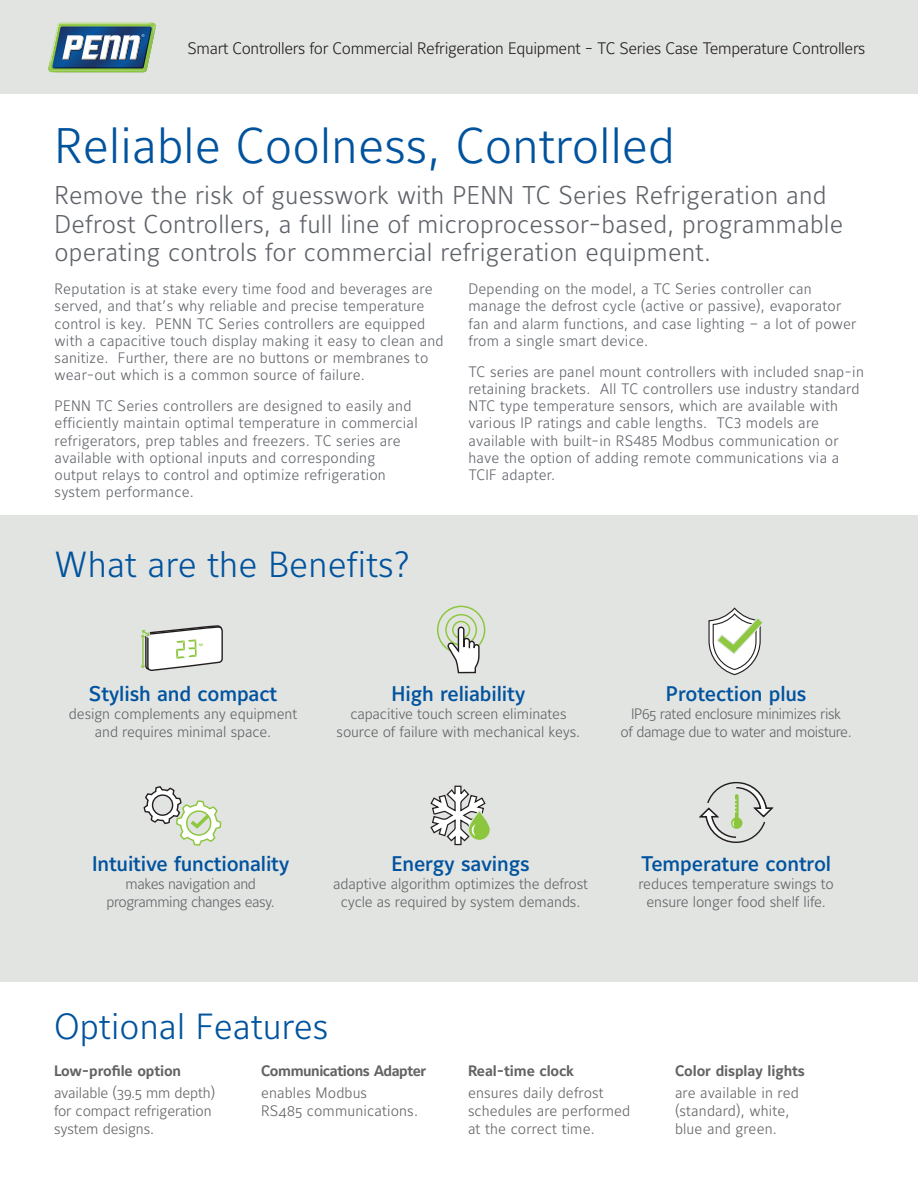
<style>
.page{position:relative;width:918px;height:1188px;background:#fff}
.page>*{position:absolute;margin:0;border:0;box-sizing:border-box;transform-origin:0 0}
.t1{font:300 49.5px "Maurea Jci Lf ML";letter-spacing:.005em;color:#01539e}
.t2{font:300 36px "Maurea Jci Lf ML";letter-spacing:.005em;color:#01539e}
.t3{font:300 25.5px/28.5px "Maurea Jci Lf ML";letter-spacing:.01em;color:#5f6369}
.t4{font:500 21px "Maurea Jci Lf ML";letter-spacing:-.01em;color:#01539e}
.Header_Bar_Text{font:300 16.5px "Maurea Jci Tf ML";letter-spacing:-.02em;color:#231f20}
.t5{font:300 15px/17.2px "Maurea Jci Lf ML";letter-spacing:.015em;color:#5f6369}
.t6{font:300 15px/18px "Maurea";letter-spacing:-.01em;color:#636366;text-align:center}
.t7{font:300 15px/18px "Maurea";letter-spacing:.01em;color:#636366}
.t8{font:300 15px/18px "Maurea";letter-spacing:-.03em;color:#636366;text-align:center}
.t9{font:700 15px "Maurea Jci Lf ML";letter-spacing:-.01em;color:#636366}
.t10{font:700 15px "Maurea Jci Lf ML";letter-spacing:-.03em;color:#636366}
</style>
<div class="page">
<div style="left:0;top:0;width:918px;height:94px;background:#e2e4e2"></div>
<svg style="left:48px;top:23px;width:108px;height:50px;background:#729398"></svg>
<div style="left:0;top:516px;width:918px;height:466px;background:#e2e4e2"></div>
<div style="left:437px;top:606px;width:48px;height:48px;border:1px solid #8bc63e;border-radius:50%"></div>
<svg style="left:445px;top:613px;width:35px;height:61px"></svg>
<svg style="left:143px;top:786px;width:79px;height:60px"></svg>
<svg style="left:468px;top:811px;width:22px;height:29px"></svg>
<div style="left:468px;top:810px;width:23px;height:31px;border:1px solid #e2e4e2;border-radius:11px"></div>
<svg style="left:430px;top:785px;width:57px;height:61px"></svg>
<svg style="left:708px;top:607px;width:55px;height:69px"></svg>
<svg style="left:141px;top:625px;width:82px;height:46px"></svg>
<svg style="left:699px;top:781px;width:75px;height:62px"></svg>
<p class="Header_Bar_Text" style="left:188px;top:38px;width:679px">Smart Controllers for Commercial Refrigeration Equipment - TC Series Case Temperature Controllers</p>
<p class="t1" style="left:55px;top:115px;width:622px">Reliable Coolness, Controlled</p>
<p class="t3" style="left:55px;top:181px;width:790px">Remove the risk of guesswork with PENN TC Series Refrigeration and<br>Defrost Controllers, a full line of microprocessor-based, programmable operating controls for commercial refrigeration equipment.</p>
<p class="t5" style="left:55px;top:280px;width:391px">Reputation is at stake every time food and beverages are served, and that’s why reliable and precise temperature control is key. PENN TC Series controllers are equipped with a capacitive touch display making it easy to clean and sanitize. Further, there are no buttons or membranes to wear-out which is a common source of failure.</p>
<p class="t5" style="left:55px;top:397px;width:365px">PENN TC Series controllers are designed to easily and efficiently maintain optimal temperature in commercial refrigerators, prep tables and freezers. TC series are available with optional inputs and corresponding output relays to control and optimize refrigeration system performance.</p>
<p class="t5" style="left:468px;top:280px;width:390px">Depending on the model, a TC Series controller can manage the defrost cycle (active or passive), evaporator fan and alarm functions, and case lighting – a lot of power from a single smart device.</p>
<p class="t5" style="left:468px;top:362px;width:397px">TC series are panel mount controllers with included snap-in retaining brackets. All TC controllers use industry standard NTC type temperature sensors, which are available with various IP ratings and cable lengths. TC3 models are available with built-in RS485 Modbus communication or have the option of adding remote communications via a TCIF adapter.</p>
<p class="t2" style="left:54px;top:543px;width:357px">What are the Benefits?</p>
<p class="t4" style="left:89px;top:681px;width:190px">Stylish and compact</p>
<p class="t6" style="left:69px;top:706px;width:230px">design complements any equipment and requires minimal space.</p>
<p class="t4" style="left:392px;top:681px;width:135px">High reliability</p>
<p class="t6" style="left:337px;top:706px;width:245px">capacitive touch screen eliminates source of failure with mechanical keys.</p>
<p class="t4" style="left:666px;top:681px;width:142px">Protection plus</p>
<p class="t8" style="left:621px;top:706px;width:233px">IP65 rated enclosure minimizes risk<br>of damage due to water and moisture.</p>
<p class="t4" style="left:92px;top:851px;width:199px">Intuitive functionality</p>
<p class="t8" style="left:107px;top:875px;width:170px">makes navigation and programming changes easy.</p>
<p class="t4" style="left:391px;top:851px;width:140px">Energy savings</p>
<p class="t6" style="left:333px;top:875px;width:256px">adaptive algorithm optimizes the defrost cycle as required by system demands.</p>
<p class="t4" style="left:641px;top:851px;width:191px">Temperature control</p>
<p class="t6" style="left:639px;top:875px;width:197px">reduces temperature swings to ensure longer food shelf life.</p>
<p class="t2" style="left:54px;top:1005px;width:276px">Optional Features</p>
<p class="t9" style="left:54px;top:1062px;width:129px">Low-profile option</p>
<p class="t6" style="left:54px;top:1085px;width:163px;text-align:left">available (39.5 mm depth) for compact refrigeration system designs.</p>
<p class="t10" style="left:261px;top:1062px;width:167px">Communications Adapter</p>
<p class="t7" style="left:261px;top:1085px;width:159px">enables Modbus<br>RS485 communications.</p>
<p class="t9" style="left:468px;top:1062px;width:108px">Real-time clock</p>
<p class="t7" style="left:468px;top:1085px;width:164px">ensures daily defrost schedules are performed at the correct time.</p>
<p class="t9" style="left:675px;top:1062px;width:131px">Color display lights</p>
<p class="t7" style="left:675px;top:1085px;width:125px">are available in red (standard), white, blue and green.</p>
</div>
